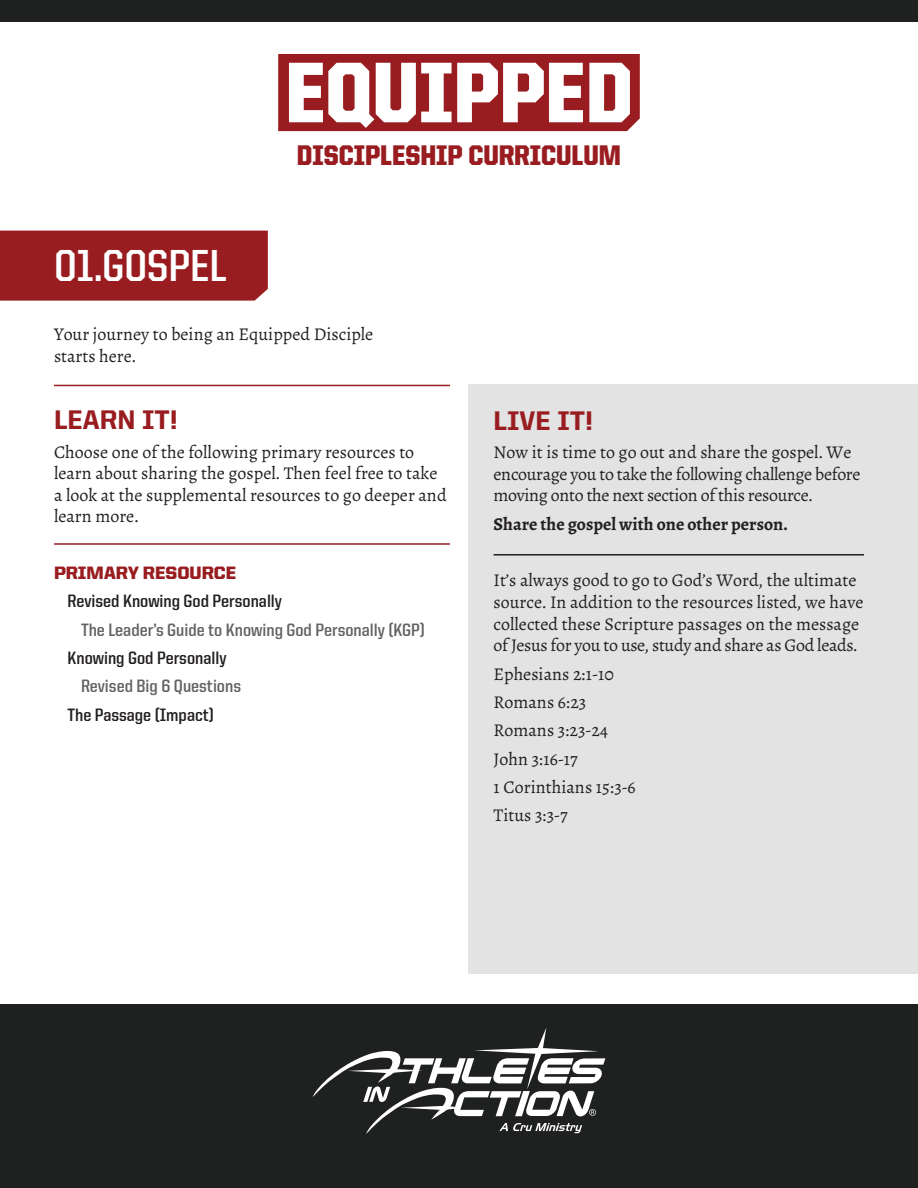
<style>
.page{position:relative;width:918px;height:1188px;background:#fff}
.page>*{position:absolute;margin:0;border:0;box-sizing:border-box;transform-origin:0 0}
.t1{font:700 45px "United Sans Semi Cond";color:#fff}
.t2{font:900 28.5px "United Sans Semi Cond";color:#991d20}
.t3{font:800 27px "United Sans Reg";color:#991d20}
.t4{font:18px/21.6px "Alegreya";color:#231f20}
.t5{font:18px/21.6px "Alegreya";letter-spacing:-.02em;color:#231f20}
.t6{font:700 18px "United Sans Semi Cond";color:#231f20}
.t7{font:700 18px "United Sans Semi Cond";color:#636366}
.t8{font:700 18px "Alegreya";color:#231f20}
.t9{font:900 18px "United Sans Reg";color:#991d20}
</style>
<div class="page">
<svg style="left:278px;top:54px;width:362px;height:77px"></svg>
<div style="left:0;top:0;width:918px;height:22px;background:#1f2020"></div>
<div style="left:468px;top:385px;width:450px;height:589px;background:#e2e3e2"></div>
<div style="left:0;top:1004px;width:918px;height:184px;background:#1f2020"></div>
<div style="left:0;top:231px;width:268px;height:70px;background:#991d20"></div>
<hr style="left:54px;top:385px;width:396px;height:1px;background:#991d20">
<hr style="left:54px;top:543px;width:396px;height:2px;background:#991d20">
<svg style="left:313px;top:1028px;width:292px;height:106px"></svg>
<hr style="left:494px;top:554px;width:370px;height:2px;background:#1f2020">
<h1 class="t1" style="left:54px;top:242px;width:174px">01.GOSPEL</h1>
<h2 class="t2" style="left:297px;top:139px;width:326px">DISCIPLESHIP CURRICULUM</h2>
<p class="t4" style="left:54px;top:323px;width:321px">Your journey to being an Equipped Disciple starts here.</p>
<h3 class="t3" style="left:54px;top:405px;width:125px">LEARN IT!</h3>
<p class="t4" style="left:54px;top:441px;width:394px">Choose one of the following primary resources to learn about sharing the gospel. Then feel free to take a look at the supplemental resources to go deeper and learn more.</p>
<p class="t9" style="left:54px;top:563px;width:184px">PRIMARY RESOURCE</p>
<p class="t6" style="left:68px;top:592px;width:216px">Revised Knowing God Personally</p>
<p class="t7" style="left:81px;top:620px;width:346px">The Leader’s Guide to Knowing God Personally (KGP)</p>
<p class="t6" style="left:68px;top:648px;width:161px">Knowing God Personally</p>
<p class="t7" style="left:81px;top:677px;width:162px">Revised Big 6 Questions</p>
<p class="t6" style="left:68px;top:705px;width:148px">The Passage (Impact)</p>
<h3 class="t3" style="left:494px;top:406px;width:101px">LIVE IT!</h3>
<p class="t5" style="left:494px;top:442px;width:369px">Now it is time to go out and share the gospel. We encourage you to take the following challenge before moving onto the next section of this resource.</p>
<p class="t8" style="left:494px;top:512px;width:296px">Share the gospel with one other person.</p>
<p class="t4" style="left:494px;top:570px;width:372px">It’s always good to go to God’s Word, the ultimate source. In addition to the resources listed, we have collected these Scripture passages on the message of Jesus for you to use, study and share as God leads.</p>
<p class="t4" style="left:494px;top:660px;width:144px;line-height:28.3px">Ephesians 2:1-10<br>Romans 6:23<br>Romans 3:23-24<br>John 3:16-17<br>1 Corinthians 15:3-6<br>Titus 3:3-7</p>
</div>
